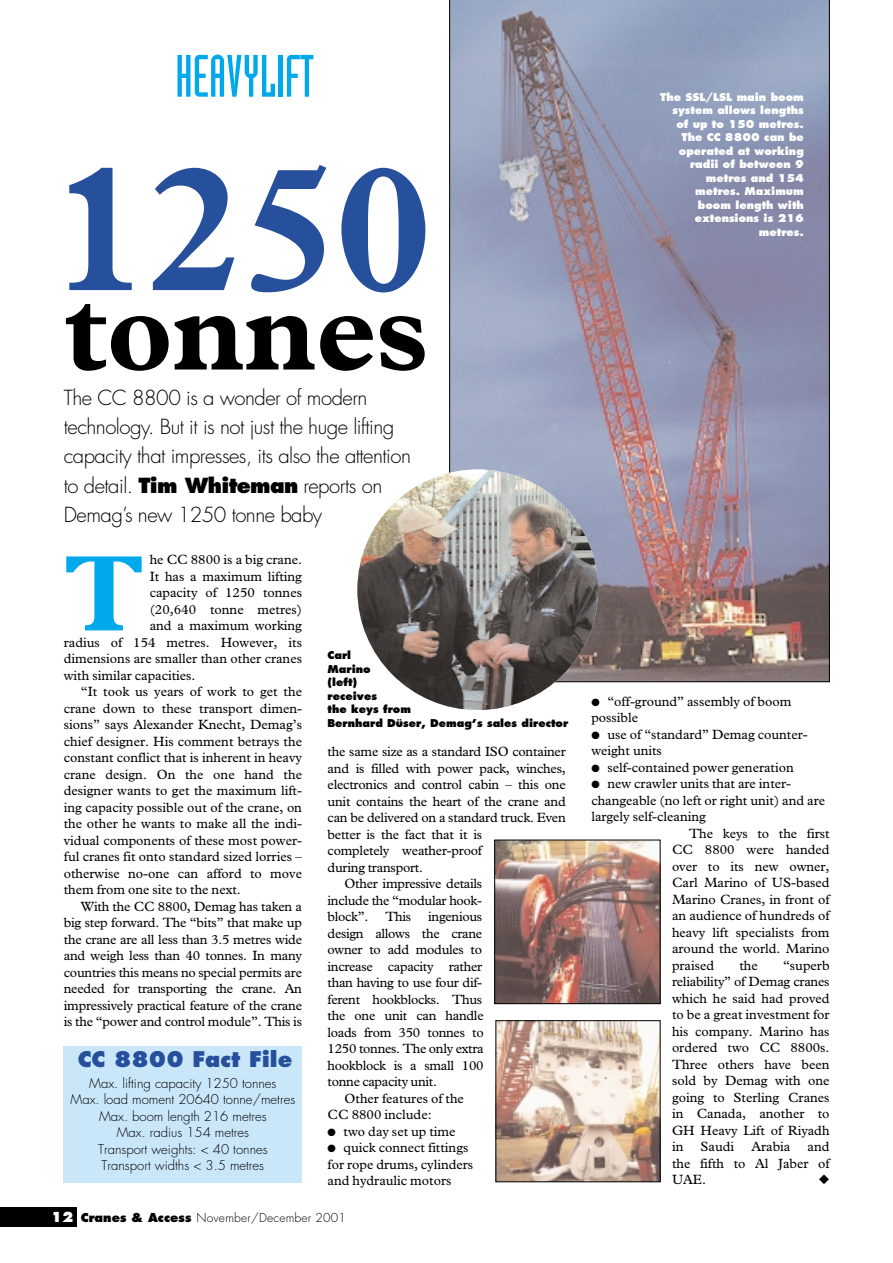
<style>
.page{position:relative;width:893px;height:1263px;background:#fff}
.page>*{position:absolute;margin:0;border:0;box-sizing:border-box;transform-origin:0 0}
.t1{font:700 184.35px "M Plantin";color:#26509b}
.t2{font:700 115.8px "M Plantin";letter-spacing:-.005em;color:#000}
.t3{font:700 108.45px "M Plantin";color:#00a9ec}
.t4{font:58.5px "Industria Solid";color:#00a9ec}
.t5{font:800 21px "Futura";color:#26509b}
.t6{font:300 20.25px/29.2px "Futura";letter-spacing:-.025em;color:#000}
.t7{font:13.5px/16.5px "M Plantin";color:#000}
.t8{font:13.5px "M Plantin";letter-spacing:-.02em;color:#000}
.t9{font:300 13.2px/16.5px "Futura";color:#000;text-align:center}
.t10{font:300 12px "Futura";letter-spacing:.02em;color:#000}
.t11{font:800 10.5px/13.5px "Futura";color:#fff;text-align:right}
.t12{font:800 10.5px/13.5px "Futura";color:#000}
.s1{font-weight:800}
.s2{font-weight:800;font-size:13.5px;color:#fff}
</style>
<div class="page">
<div style="left:0;top:1208px;width:77px;height:19px;background:#000"></div>
<svg style="left:449px;top:0;width:380px;height:682px;background:#908da2"></svg>
<div style="left:64px;top:1046px;width:238px;height:136px;background:#cae7fa"></div>
<img style="left:357px;top:470px;width:241px;height:240px;border-radius:50%">
<img style="left:497px;top:1022px;width:161px;height:158px">
<div style="left:495px;top:1020px;width:165px;height:162px;border:1px solid #000"></div>
<img style="left:496px;top:842px;width:162px;height:160px">
<div style="left:494px;top:840px;width:166px;height:164px;border:1px solid #000"></div>
<h3 class="t4" style="left:175px;top:55px;width:140px">HEAVYLIFT</h3>
<h1 class="t1" style="left:52px;top:159px;width:381px">1250</h1>
<h2 class="t2" style="left:64px;top:287px;width:366px">tonnes</h2>
<h3 class="t6" style="left:64px;top:385px;width:349px">The CC 8800 is a wonder of modern technology. But it is not just the huge lifting capacity that impresses, its also the attention to detail. <span class="s1">Tim Whiteman</span> reports on Demag’s new 1250 tonne baby</h3>
<h3 class="t3" style="left:64px;top:553px;width:82px">T</h3>
<p class="t7" style="left:150px;top:553px;width:154px">he CC 8800 is a big crane.</p>
<p class="t7" style="left:150px;top:569px;width:154px">It has a maximum lifting</p>
<p class="t7" style="left:150px;top:586px;width:154px">capacity of 1250 tonnes</p>
<p class="t7" style="left:150px;top:602px;width:154px">(20,640 tonne metres)</p>
<p class="t7" style="left:150px;top:619px;width:154px">and a maximum working</p>
<p class="t7" style="left:64px;top:635px;width:240px">radius of 154 metres. However, its</p>
<p class="t7" style="left:64px;top:652px;width:240px">dimensions are smaller than other cranes</p>
<p class="t7" style="left:64px;top:668px;width:133px">with similar capacities.</p>
<p class="t7" style="left:81px;top:685px;width:223px">“It took us years of work to get the</p>
<p class="t7" style="left:64px;top:701px;width:240px">crane down to these transport dimen-</p>
<p class="t7" style="left:64px;top:718px;width:240px">sions” says Alexander Knecht, Demag’s</p>
<p class="t7" style="left:64px;top:734px;width:240px">chief designer. His comment betrays the</p>
<p class="t7" style="left:64px;top:751px;width:240px">constant conflict that is inherent in heavy</p>
<p class="t7" style="left:64px;top:767px;width:240px">crane design. On the one hand the</p>
<p class="t7" style="left:64px;top:784px;width:240px">designer wants to get the maximum lift-</p>
<p class="t7" style="left:64px;top:800px;width:240px">ing capacity possible out of the crane, on</p>
<p class="t7" style="left:64px;top:817px;width:240px">the other he wants to make all the indi-</p>
<p class="t7" style="left:64px;top:833px;width:240px">vidual components of these most power-</p>
<p class="t7" style="left:64px;top:850px;width:240px">ful cranes fit onto standard sized lorries –</p>
<p class="t7" style="left:64px;top:866px;width:240px">otherwise no-one can afford to move</p>
<p class="t7" style="left:64px;top:883px;width:178px">them from one site to the next.</p>
<p class="t7" style="left:81px;top:899px;width:223px">With the CC 8800, Demag has taken a</p>
<p class="t7" style="left:64px;top:916px;width:240px">big step forward. The “bits” that make up</p>
<p class="t7" style="left:64px;top:932px;width:240px">the crane are all less than 3.5 metres wide</p>
<p class="t7" style="left:64px;top:949px;width:240px">and weigh less than 40 tonnes. In many</p>
<p class="t7" style="left:64px;top:965px;width:240px">countries this means no special permits are</p>
<p class="t7" style="left:64px;top:982px;width:240px">needed for transporting the crane. An</p>
<p class="t7" style="left:64px;top:998px;width:240px">impressively practical feature of the crane</p>
<p class="t7" style="left:64px;top:1015px;width:240px">is the “power and control module”. This is</p>
<p class="t12" style="left:327px;top:649px;width:242px">Carl<br>Marino<br>(left)<br>receives<br>the keys from<br>Bernhard Düser, Demag’s sales director</p>
<p class="t7" style="left:327px;top:745px;width:240px">the same size as a standard ISO container</p>
<p class="t7" style="left:327px;top:761px;width:240px">and is filled with power pack, winches,</p>
<p class="t7" style="left:327px;top:778px;width:240px">electronics and control cabin – this one</p>
<p class="t7" style="left:327px;top:794px;width:240px">unit contains the heart of the crane and</p>
<p class="t7" style="left:327px;top:811px;width:240px">can be delivered on a standard truck. Even</p>
<p class="t7" style="left:327px;top:827px;width:156px">better is the fact that it is</p>
<p class="t7" style="left:327px;top:844px;width:156px">completely weather-proof</p>
<p class="t7" style="left:327px;top:860px;width:97px">during transport.</p>
<p class="t8" style="left:344px;top:879px;width:139px">Other impressive details</p>
<p class="t8" style="left:327px;top:895px;width:156px">include the “modular hook-</p>
<p class="t7" style="left:327px;top:910px;width:42px">block”.</p>
<p class="t7" style="left:385px;top:910px;width:27px">This</p>
<p class="t7" style="left:327px;top:910px;width:158px;text-align:justify;text-indent:101px">ingenious design allows the crane owner to add modules to increase capacity rather than having to use four dif&shy;ferent hookblocks. Thus the one unit can handle loads from 350 tonnes to 1250 tonnes. The only extra hookblock is a small 100 tonne capacity unit.</p>
<p class="t7" style="left:327px;top:1091px;width:138px;text-indent:17px">Other features of the<br>CC 8800 include:</p>
<p class="t7" style="left:327px;top:1124px;width:130px">● two day set up time</p>
<p class="t7" style="left:327px;top:1141px;width:147px">● quick connect fittings for rope drums, cylinders and hydraulic motors</p>
<h3 class="t5" style="left:78px;top:1050px;width:216px">CC 8800 Fact File</h3>
<p class="t9" style="left:71px;top:1076px;width:226px">Max. lifting capacity 1250 tonnes<br>Max. load moment 20640 tonne/metres<br>Max. boom length 216 metres<br>Max. radius 154 metres<br>Transport weights: &lt; 40 tonnes<br>Transport widths &lt; 3.5 metres</p>
<p class="t10" style="left:51px;top:1212px;width:296px"><span class="s2">12</span> <span class="s1">Cranes &amp; Access</span> November/December 2001</p>
<p class="t11" style="left:660px;top:91px;width:145px">The SSL/LSL main boom system allows lengths of up to 150 metres.<br>The CC 8800 can be operated at working radii of between 9 metres and 154 metres. Maximum boom length with extensions is 216 metres.</p>
<p class="t7" style="left:591px;top:694px;width:202px">● “off-ground” assembly of boom possible</p>
<p class="t7" style="left:591px;top:727px;width:218px">● use of “standard” Demag counter&shy;weight units</p>
<p class="t7" style="left:591px;top:760px;width:204px">● self-contained power generation</p>
<p class="t7" style="left:591px;top:777px;width:201px">● new crawler units that are inter-</p>
<p class="t7" style="left:591px;top:793px;width:235px">changeable (no left or right unit) and are</p>
<p class="t7" style="left:591px;top:810px;width:116px">largely self-cleaning</p>
<p class="t7" style="left:689px;top:826px;width:142px">The keys to the first</p>
<p class="t7" style="left:672px;top:843px;width:159px">CC 8800 were handed</p>
<p class="t7" style="left:672px;top:859px;width:159px">over to its new owner,</p>
<p class="t7" style="left:672px;top:876px;width:159px">Carl Marino of US-based</p>
<p class="t7" style="left:672px;top:892px;width:159px">Marino Cranes, in front of</p>
<p class="t7" style="left:672px;top:909px;width:159px">an audience of hundreds of</p>
<p class="t7" style="left:672px;top:925px;width:159px">heavy lift specialists from</p>
<p class="t7" style="left:672px;top:942px;width:159px">around the world. Marino</p>
<p class="t7" style="left:672px;top:958px;width:44px">praised</p>
<p class="t7" style="left:739px;top:958px;width:20px">the</p>
<p class="t7" style="left:672px;top:958px;width:159px;text-align:justify;text-indent:111px">“superb reliability” of Demag cranes which he said had proved to be a great investment for his company. Marino has ordered two CC 8800s.<br>Three others have been sold by Demag with one going to Sterling Cranes in Canada, another to GH Heavy Lift of Riyadh in</p>
<p class="t7" style="left:672px;top:1140px;width:159px;text-align:justify;text-indent:136px">and the fifth to Al Jaber of UAE.</p>
<p class="t7" style="left:700px;top:1140px;width:35px">Saudi</p>
<p class="t7" style="left:751px;top:1140px;width:40px">Arabia</p>
</div>
